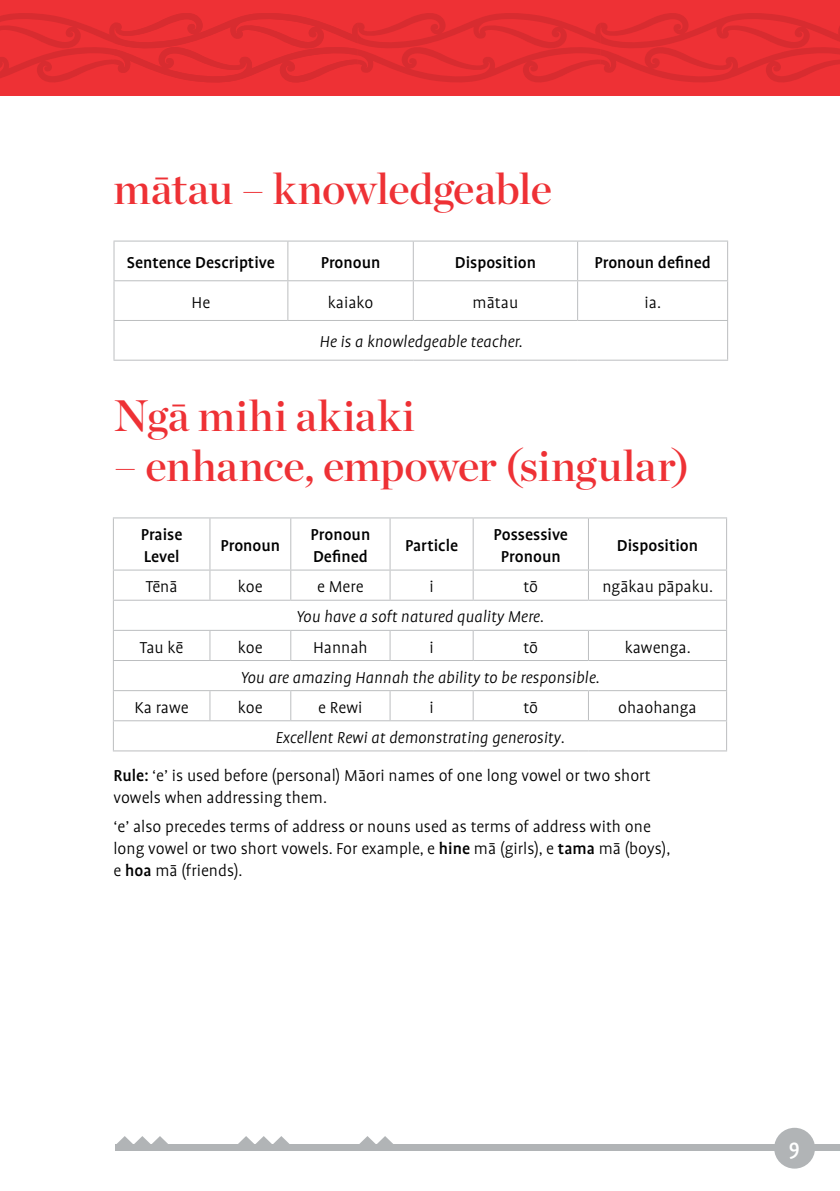
<style>
.page{position:relative;width:840px;height:1191px;background:#fff}
.page>*{position:absolute;margin:0;border:0;box-sizing:border-box;transform-origin:0 0}
.t1{font:44px "Chronicle Display Semi";letter-spacing:-.01em;color:#ee3135}
.t2{font:44px "Chronicle Display Semi";letter-spacing:.015em;color:#ee3135}
.t3{font:500 24px "Profile Pro";color:#fff}
.t4{font:300 18px/38.6px "Profile Pro";color:#000}
.t5{font:500 18px/22px "Profile Pro";color:#000}
.t6{font:italic 300 18px "Profile Pro";color:#000}
.s1{font-style:italic}
.s2{font-weight:500}
</style>
<div class="page">
<div style="left:116px;top:1144px;width:723px;height:7px;background:#b1b4b6"></div>
<svg style="left:117px;top:1136px;width:51px;height:8px"></svg>
<svg style="left:238px;top:1136px;width:52px;height:8px"></svg>
<svg style="left:359px;top:1136px;width:34px;height:8px"></svg>
<div style="left:0;top:0;width:839px;height:96px;background:#ee3135"></div>
<svg style="left:0;top:13px;width:839px;height:70px"></svg>
<div style="left:773px;top:1127px;width:41px;height:41px;background:#b1b4b6;border-radius:50%"></div>
<hr style="left:113px;top:240px;width:175px;height:1px;background:#bcbec0">
<hr style="left:113px;top:241px;width:1px;height:39px;background:#bcbec0">
<hr style="left:288px;top:240px;width:125px;height:1px;background:#bcbec0">
<hr style="left:287px;top:241px;width:1px;height:39px;background:#bcbec0">
<hr style="left:413px;top:240px;width:164px;height:1px;background:#bcbec0">
<hr style="left:412px;top:241px;width:1px;height:39px;background:#bcbec0">
<hr style="left:577px;top:240px;width:150px;height:1px;background:#bcbec0">
<hr style="left:576px;top:241px;width:1px;height:39px;background:#bcbec0">
<hr style="left:726px;top:241px;width:1px;height:39px;background:#bcbec0">
<hr style="left:113px;top:280px;width:175px;height:1px;background:#bcbec0">
<hr style="left:113px;top:281px;width:1px;height:39px;background:#bcbec0">
<hr style="left:288px;top:280px;width:125px;height:1px;background:#bcbec0">
<hr style="left:287px;top:281px;width:1px;height:39px;background:#bcbec0">
<hr style="left:413px;top:280px;width:164px;height:1px;background:#bcbec0">
<hr style="left:412px;top:281px;width:1px;height:39px;background:#bcbec0">
<hr style="left:577px;top:280px;width:150px;height:1px;background:#bcbec0">
<hr style="left:576px;top:281px;width:1px;height:39px;background:#bcbec0">
<hr style="left:726px;top:281px;width:1px;height:39px;background:#bcbec0">
<hr style="left:113px;top:320px;width:175px;height:1px;background:#bcbec0">
<hr style="left:113px;top:321px;width:1px;height:39px;background:#bcbec0">
<hr style="left:288px;top:320px;width:125px;height:1px;background:#bcbec0">
<hr style="left:413px;top:320px;width:164px;height:1px;background:#bcbec0">
<hr style="left:577px;top:320px;width:150px;height:1px;background:#bcbec0">
<hr style="left:726px;top:321px;width:1px;height:39px;background:#bcbec0">
<hr style="left:113px;top:360px;width:175px;height:1px;background:#bcbec0">
<hr style="left:288px;top:360px;width:125px;height:1px;background:#bcbec0">
<hr style="left:413px;top:360px;width:164px;height:1px;background:#bcbec0">
<hr style="left:577px;top:360px;width:150px;height:1px;background:#bcbec0">
<hr style="left:113px;top:517px;width:97px;height:1px;background:#bcbec0">
<hr style="left:113px;top:518px;width:1px;height:51px;background:#bcbec0">
<hr style="left:210px;top:517px;width:80px;height:1px;background:#bcbec0">
<hr style="left:209px;top:518px;width:1px;height:51px;background:#bcbec0">
<hr style="left:290px;top:517px;width:100px;height:1px;background:#bcbec0">
<hr style="left:290px;top:518px;width:1px;height:51px;background:#bcbec0">
<hr style="left:390px;top:517px;width:83px;height:1px;background:#bcbec0">
<hr style="left:389px;top:518px;width:1px;height:51px;background:#bcbec0">
<hr style="left:473px;top:517px;width:115px;height:1px;background:#bcbec0">
<hr style="left:472px;top:518px;width:1px;height:51px;background:#bcbec0">
<hr style="left:588px;top:517px;width:138px;height:1px;background:#bcbec0">
<hr style="left:587px;top:518px;width:1px;height:51px;background:#bcbec0">
<hr style="left:725px;top:518px;width:1px;height:51px;background:#bcbec0">
<hr style="left:113px;top:569px;width:97px;height:1px;background:#bcbec0">
<svg style="left:113px;top:570px;width:1px;height:29px"></svg>
<hr style="left:210px;top:569px;width:80px;height:1px;background:#bcbec0">
<svg style="left:209px;top:570px;width:1px;height:29px"></svg>
<hr style="left:290px;top:569px;width:100px;height:1px;background:#bcbec0">
<svg style="left:290px;top:570px;width:1px;height:29px"></svg>
<hr style="left:390px;top:569px;width:83px;height:1px;background:#bcbec0">
<svg style="left:389px;top:570px;width:1px;height:29px"></svg>
<hr style="left:473px;top:569px;width:115px;height:1px;background:#bcbec0">
<svg style="left:472px;top:570px;width:1px;height:29px"></svg>
<hr style="left:588px;top:569px;width:138px;height:1px;background:#bcbec0">
<hr style="left:113px;top:599px;width:97px;height:1px;background:#bcbec0">
<hr style="left:113px;top:600px;width:1px;height:30px;background:#bcbec0">
<hr style="left:210px;top:599px;width:80px;height:1px;background:#bcbec0">
<hr style="left:290px;top:599px;width:100px;height:1px;background:#bcbec0">
<hr style="left:390px;top:599px;width:83px;height:1px;background:#bcbec0">
<hr style="left:473px;top:599px;width:115px;height:1px;background:#bcbec0">
<hr style="left:588px;top:599px;width:138px;height:1px;background:#bcbec0">
<hr style="left:725px;top:600px;width:1px;height:30px;background:#bcbec0">
<hr style="left:113px;top:630px;width:97px;height:1px;background:#bcbec0">
<hr style="left:210px;top:630px;width:80px;height:1px;background:#bcbec0">
<svg style="left:209px;top:631px;width:1px;height:29px"></svg>
<hr style="left:290px;top:630px;width:100px;height:1px;background:#bcbec0">
<svg style="left:290px;top:631px;width:1px;height:29px"></svg>
<hr style="left:390px;top:630px;width:83px;height:1px;background:#bcbec0">
<svg style="left:389px;top:631px;width:1px;height:29px"></svg>
<hr style="left:473px;top:630px;width:115px;height:1px;background:#bcbec0">
<svg style="left:472px;top:631px;width:1px;height:29px"></svg>
<hr style="left:588px;top:630px;width:138px;height:1px;background:#bcbec0">
<hr style="left:113px;top:660px;width:97px;height:1px;background:#bcbec0">
<hr style="left:210px;top:660px;width:80px;height:1px;background:#bcbec0">
<hr style="left:290px;top:660px;width:100px;height:1px;background:#bcbec0">
<hr style="left:390px;top:660px;width:83px;height:1px;background:#bcbec0">
<hr style="left:473px;top:660px;width:115px;height:1px;background:#bcbec0">
<hr style="left:588px;top:660px;width:138px;height:1px;background:#bcbec0">
<hr style="left:113px;top:690px;width:97px;height:1px;background:#bcbec0">
<hr style="left:210px;top:690px;width:80px;height:1px;background:#bcbec0">
<svg style="left:209px;top:691px;width:1px;height:29px"></svg>
<hr style="left:290px;top:690px;width:100px;height:1px;background:#bcbec0">
<svg style="left:290px;top:691px;width:1px;height:29px"></svg>
<hr style="left:390px;top:690px;width:83px;height:1px;background:#bcbec0">
<svg style="left:389px;top:691px;width:1px;height:29px"></svg>
<hr style="left:473px;top:690px;width:115px;height:1px;background:#bcbec0">
<svg style="left:472px;top:691px;width:1px;height:29px"></svg>
<hr style="left:588px;top:690px;width:138px;height:1px;background:#bcbec0">
<hr style="left:113px;top:720px;width:97px;height:1px;background:#bcbec0">
<svg style="left:113px;top:631px;width:1px;height:119px"></svg>
<hr style="left:210px;top:720px;width:80px;height:1px;background:#bcbec0">
<hr style="left:290px;top:720px;width:100px;height:1px;background:#bcbec0">
<hr style="left:390px;top:720px;width:83px;height:1px;background:#bcbec0">
<hr style="left:473px;top:720px;width:115px;height:1px;background:#bcbec0">
<hr style="left:588px;top:720px;width:138px;height:1px;background:#bcbec0">
<hr style="left:113px;top:750px;width:97px;height:1px;background:#bcbec0">
<hr style="left:210px;top:750px;width:80px;height:1px;background:#bcbec0">
<hr style="left:290px;top:750px;width:100px;height:1px;background:#bcbec0">
<hr style="left:390px;top:750px;width:83px;height:1px;background:#bcbec0">
<hr style="left:473px;top:750px;width:115px;height:1px;background:#bcbec0">
<hr style="left:588px;top:750px;width:138px;height:1px;background:#bcbec0">
<h1 class="t1" style="left:113px;top:154px;width:440px">mātau – knowledgeable</h1>
<p class="t5" style="left:127px;top:252px;width:149px">Sentence Descriptive</p>
<p class="t5" style="left:320px;top:252px;width:61px">Pronoun</p>
<p class="t5" style="left:454px;top:252px;width:83px">Disposition</p>
<p class="t5" style="left:594px;top:252px;width:118px">Pronoun defined</p>
<p class="t4" style="left:191px;top:284px;width:20px">He</p>
<p class="t4" style="left:327px;top:284px;width:47px">kaiako</p>
<p class="t4" style="left:472px;top:284px;width:47px">mātau</p>
<p class="t4" style="left:644px;top:284px;width:18px">ia.</p>
<p class="t6" style="left:319px;top:332px;width:205px">He is a knowledgeable teacher.</p>
<h1 class="t2" style="left:113px;top:381px;width:303px">Ngā mihi akiaki</h1>
<h1 class="t1" style="left:113px;top:431px;width:577px">– enhance, empower (singular)</h1>
<p class="t5" style="left:141px;top:524px;width:43px">Praise<br>Level</p>
<p class="t5" style="left:220px;top:535px;width:61px">Pronoun</p>
<p class="t5" style="left:310px;top:524px;width:61px">Pronoun<br>Defined</p>
<p class="t5" style="left:405px;top:535px;width:55px">Particle</p>
<p class="t5" style="left:493px;top:524px;width:76px;text-align:center">Possessive<br>Pronoun</p>
<p class="t5" style="left:616px;top:535px;width:83px">Disposition</p>
<p class="t4" style="left:146px;top:568px;width:33px">Tēnā</p>
<p class="t4" style="left:238px;top:568px;width:26px">koe</p>
<p class="t4" style="left:317px;top:568px;width:48px">e Mere</p>
<p class="t4" style="left:429px;top:568px;width:6px">i</p>
<p class="t4" style="left:523px;top:568px;width:16px">tō</p>
<p class="t4" style="left:602px;top:568px;width:112px">ngākau pāpaku.</p>
<p class="t6" style="left:296px;top:607px;width:249px">You have a soft natured quality Mere.</p>
<p class="t4" style="left:140px;top:628px;width:45px">Tau kē</p>
<p class="t4" style="left:238px;top:628px;width:26px">koe</p>
<p class="t4" style="left:313px;top:628px;width:56px">Hannah</p>
<p class="t4" style="left:429px;top:628px;width:6px">i</p>
<p class="t4" style="left:523px;top:628px;width:16px">tō</p>
<p class="t4" style="left:624px;top:628px;width:67px">kawenga.</p>
<p class="t6" style="left:240px;top:667px;width:360px">You are amazing Hannah the ability to be responsible.</p>
<p class="t4" style="left:134px;top:689px;width:56px">Ka rawe</p>
<p class="t4" style="left:238px;top:689px;width:26px">koe</p>
<p class="t4" style="left:318px;top:689px;width:46px">e Rewi</p>
<p class="t4" style="left:429px;top:689px;width:6px">i</p>
<p class="t4" style="left:523px;top:689px;width:16px">tō</p>
<p class="t4" style="left:618px;top:689px;width:80px">ohaohanga</p>
<p class="t4" style="left:113px;top:719px;width:538px;text-indent:162px"><span class="s1">Excellent Rewi at demonstrating generosity</span>.<br><span class="s2">Rule:</span> ‘e’ is used before (personal) Māori names of one long vowel or two short</p>
<p class="t4" style="left:113px;top:784px;width:538px;line-height:28.8px">vowels when addressing them.<br>‘e’ also precedes terms of address or nouns used as terms of address with one</p>
<p class="t4" style="left:113px;top:838px;width:558px;line-height:22px">long vowel or two short vowels. For example, e <span class="s2">hine</span> mā (girls), e <span class="s2">tama</span> mā (boys), e <span class="s2">hoa</span> mā (friends).</p>
<h2 class="t3" style="left:788px;top:1133px;width:13px">9</h2>
</div>
